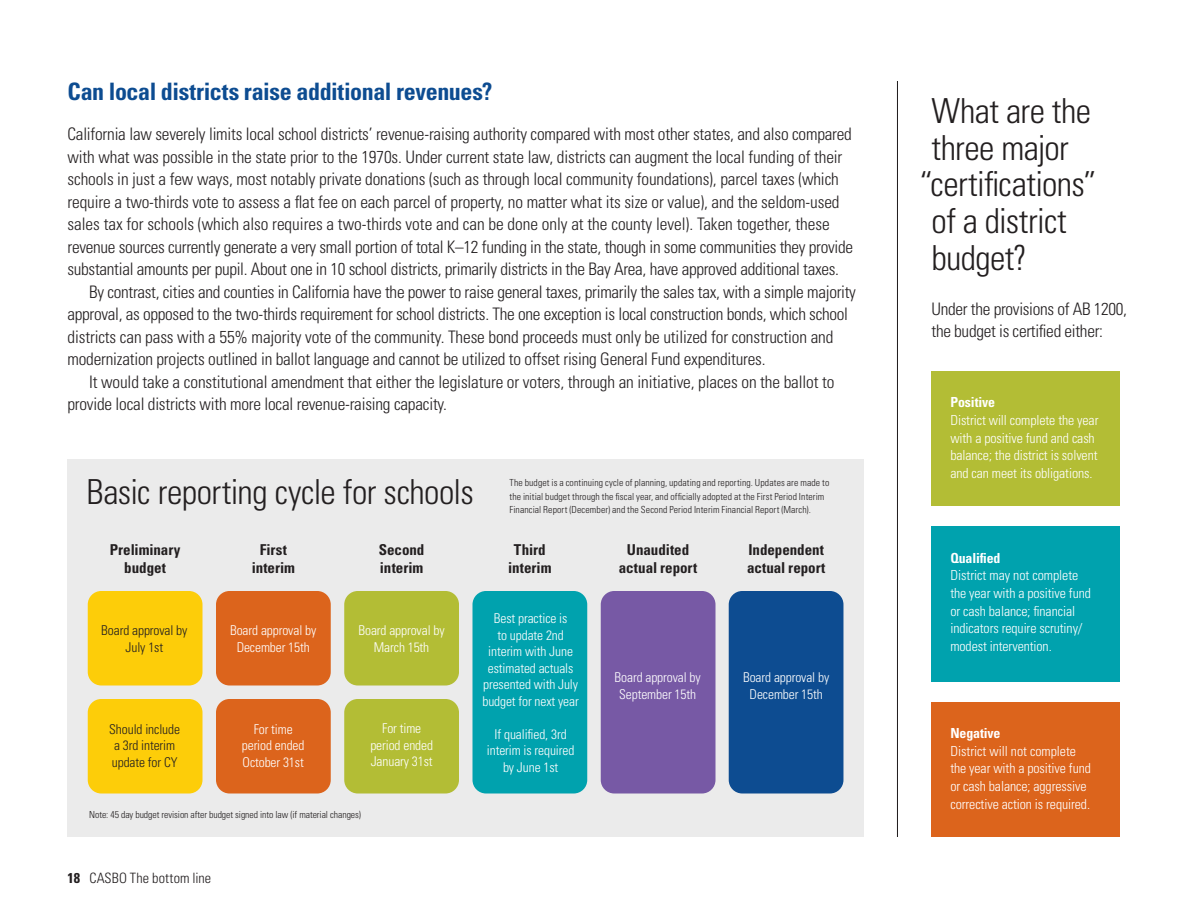
<style>
.page{position:relative;width:1188px;height:918px;background:#fff}
.page>*{position:absolute;margin:0;border:0;box-sizing:border-box;transform-origin:0 0}
.Subhead_Bold_SS{font:300 condensed 34.5px/36.8px "Univers";letter-spacing:-.015em;color:#231f20;text-align:center}
.Subhead_Bold_SS-2{font:700 condensed 24px "Univers";letter-spacing:-.015em;color:#0d4c91}
.Body_Light_SS_Text{font:300 condensed 17.25px/22.5px "Univers";letter-spacing:-.005em;color:#231f20}
.Body_Light_SS_Text_I{font:300 condensed 17.25px/22.5px "Univers";letter-spacing:-.01em;color:#231f20}
.Body_Light_SS_Text-2{font:700 condensed 15px "Univers";letter-spacing:-.005em;color:#231f20}
.t1{font:300 condensed 14.25px "Univers";letter-spacing:.005em;color:#231f20}
.Body_Light_SS_Text-3{font:300 condensed 13.8px/17.5px "Univers";letter-spacing:-.005em;color:#fff}
.Body_Light_SS_Text-4{font:700 condensed 13.8px "Univers";letter-spacing:-.005em;color:#fff}
.Body_Light_SS_Text-5{font:300 condensed 13.5px/16.5px "Univers";letter-spacing:-.005em;color:#fff;text-align:center}
.Body_Light_SS_Text-6{font:300 condensed 13.5px/16.5px "Univers";letter-spacing:-.005em;color:#231f20;text-align:center}
.Subhead_Bold_SS-3{font:300 condensed 9.75px/13.5px "Univers";letter-spacing:.01em;color:#231f20}
.Body_Light_SS_Text-7{font:300 condensed 9.75px "Univers";letter-spacing:-.005em;color:#231f20}
.s1{font-weight:700}
</style>
<div class="page">
<div style="left:932px;top:526px;width:188px;height:156px;background:#00a2ae"></div>
<div style="left:932px;top:371px;width:188px;height:135px;background:#b3bd35"></div>
<hr style="left:897px;top:81px;width:1px;height:756px;background:#231f20">
<div style="left:932px;top:702px;width:188px;height:135px;background:#dc641c"></div>
<div style="left:68px;top:459px;width:796px;height:378px;background:#ebebeb"></div>
<div style="left:88px;top:591px;width:114px;height:95px;background:#fdcd09;border-radius:14px"></div>
<div style="left:216px;top:591px;width:115px;height:95px;background:#dc641c;border-radius:14px"></div>
<div style="left:729px;top:591px;width:114px;height:203px;background:#0d4c91;border-radius:14px"></div>
<div style="left:601px;top:591px;width:115px;height:203px;background:#7759a5;border-radius:14px"></div>
<div style="left:472px;top:591px;width:115px;height:203px;background:#00a2ae;border-radius:14px"></div>
<div style="left:344px;top:591px;width:115px;height:95px;background:#b3bd35;border-radius:14px"></div>
<div style="left:88px;top:699px;width:114px;height:95px;background:#fdcd09;border-radius:14px"></div>
<div style="left:216px;top:699px;width:115px;height:95px;background:#dc641c;border-radius:14px"></div>
<div style="left:344px;top:699px;width:115px;height:95px;background:#b3bd35;border-radius:14px"></div>
<p class="Subhead_Bold_SS-2" style="left:68px;top:76px;width:427px">Can local districts raise additional revenues?</p>
<p class="Body_Light_SS_Text" style="left:68px;top:123px;width:786px">California law severely limits local school districts’ revenue-raising authority compared with most other states, and also compared with what was possible in the state prior to the 1970s. Under current state law, districts can augment the local funding of their schools in just a few ways, most notably private donations (such as through local community foundations), parcel taxes (which</p>
<p class="Body_Light_SS_Text" style="left:68px;top:190px;width:774px">require a two-thirds vote to assess a flat fee on each parcel of property, no matter what its size or value), and the seldom-used sales tax for schools (which also requires a two-thirds vote and can be done only at the county level). Taken together, these</p>
<p class="Body_Light_SS_Text" style="left:68px;top:235px;width:787px">revenue sources currently generate a very small portion of total K–12 funding in the state, though in some communities they provide substantial amounts per pupil. About one in 10 school districts, primarily districts in the Bay Area, have approved additional taxes.</p>
<p class="Body_Light_SS_Text_I" style="left:68px;top:280px;width:790px;text-indent:22px">By contrast, cities and counties in California have the power to raise general taxes, primarily the sales tax, with a simple majority approval, as opposed to the two-thirds requirement for school districts. The one exception is local construction bonds, which school districts can pass with a 55% majority vote of the community. These bond proceeds must only be utilized for construction and</p>
<p class="Body_Light_SS_Text_I" style="left:68px;top:347px;width:700px">modernization projects outlined in ballot language and cannot be utilized to offset rising General Fund expenditures.</p>
<p class="Body_Light_SS_Text_I" style="left:68px;top:370px;width:768px;text-indent:22px">It would take a constitutional amendment that either the legislature or voters, through an initiative, places on the ballot to provide local districts with more local revenue-raising capacity.</p>
<p class="Subhead_Bold_SS" style="left:86px;top:473px;width:389px">Basic reporting cycle for schools</p>
<p class="Body_Light_SS_Text-2" style="left:110px;top:541px;width:72px">Preliminary</p>
<p class="Body_Light_SS_Text-2" style="left:124px;top:559px;width:43px">budget</p>
<p class="Body_Light_SS_Text-2" style="left:379px;top:541px;width:47px">Second</p>
<p class="Body_Light_SS_Text-2" style="left:380px;top:559px;width:45px">interim</p>
<p class="Body_Light_SS_Text-2" style="left:260px;top:541px;width:29px">First</p>
<p class="Body_Light_SS_Text-2" style="left:252px;top:559px;width:45px">interim</p>
<p class="Subhead_Bold_SS-3" style="left:510px;top:476px;width:321px">The budget is a continuing cycle of planning, updating and reporting. Updates are made to the initial budget through the fiscal year, and officially adopted at the First Period Interim<br>Financial Report (December) and the Second Period Interim Financial Report (March).</p>
<p class="Body_Light_SS_Text-2" style="left:514px;top:541px;width:33px">Third</p>
<p class="Body_Light_SS_Text-2" style="left:508px;top:559px;width:45px">interim</p>
<p class="Body_Light_SS_Text-2" style="left:627px;top:541px;width:64px">Unaudited</p>
<p class="Body_Light_SS_Text-2" style="left:619px;top:559px;width:80px">actual report</p>
<p class="Body_Light_SS_Text-2" style="left:748px;top:541px;width:77px">Independent</p>
<p class="Body_Light_SS_Text-2" style="left:747px;top:559px;width:80px">actual report</p>
<p class="Body_Light_SS_Text-6" style="left:101px;top:622px;width:88px">Board approval by<br>July 1st</p>
<p class="Body_Light_SS_Text-5" style="left:230px;top:622px;width:88px">Board approval by<br>December 15th</p>
<p class="Body_Light_SS_Text-5" style="left:358px;top:622px;width:88px">Board approval by<br>March 15th</p>
<p class="Body_Light_SS_Text-6" style="left:109px;top:720px;width:72px;text-align:left">Should include a 3rd interim update for CY</p>
<p class="Body_Light_SS_Text-5" style="left:254px;top:720px;width:41px">For time</p>
<p class="Body_Light_SS_Text-5" style="left:242px;top:737px;width:64px">period ended</p>
<p class="Body_Light_SS_Text-5" style="left:243px;top:753px;width:63px">October 31st</p>
<p class="Body_Light_SS_Text-5" style="left:382px;top:720px;width:41px">For time</p>
<p class="Body_Light_SS_Text-5" style="left:370px;top:737px;width:64px">period ended</p>
<p class="Body_Light_SS_Text-5" style="left:371px;top:753px;width:63px">January 31st</p>
<p class="Body_Light_SS_Text-5" style="left:482px;top:610px;width:98px">Best practice is<br>to update 2nd interim with June estimated actuals presented with July budget for next year</p>
<p class="Body_Light_SS_Text-5" style="left:487px;top:725px;width:89px">If qualified, 3rd interim is required by June 1st</p>
<p class="Body_Light_SS_Text-5" style="left:615px;top:669px;width:88px">Board approval by</p>
<p class="Body_Light_SS_Text-5" style="left:619px;top:686px;width:78px">September 15th</p>
<p class="Body_Light_SS_Text-5" style="left:743px;top:669px;width:88px">Board approval by</p>
<p class="Body_Light_SS_Text-5" style="left:750px;top:686px;width:75px">December 15th</p>
<p class="Body_Light_SS_Text-7" style="left:89px;top:809px;width:273px">Note: 45 day budget revision after budget signed into law (if material changes)</p>
<p class="t1" style="left:68px;top:870px;width:145px"><span class="s1">18</span> CASBO The bottom line</p>
<p class="Subhead_Bold_SS" style="left:932px;top:92px;width:161px">What are the</p>
<p class="Subhead_Bold_SS" style="left:920px;top:129px;width:179px">three major “certifications”</p>
<p class="Subhead_Bold_SS" style="left:932px;top:202px;width:137px">of a district</p>
<p class="Subhead_Bold_SS" style="left:932px;top:239px;width:97px">budget?</p>
<p class="Body_Light_SS_Text" style="left:932px;top:297px;width:197px">Under the provisions of AB 1200,</p>
<p class="Body_Light_SS_Text" style="left:932px;top:320px;width:173px">the budget is certified either:</p>
<p class="Body_Light_SS_Text-4" style="left:950px;top:394px;width:46px">Positive</p>
<p class="Body_Light_SS_Text-3" style="left:950px;top:411px;width:150px">District will complete the year with a positive fund and cash balance; the district is solvent and can meet its obligations.</p>
<p class="Body_Light_SS_Text-4" style="left:950px;top:549px;width:52px">Qualified</p>
<p class="Body_Light_SS_Text-3" style="left:950px;top:567px;width:130px">District may not complete</p>
<p class="Body_Light_SS_Text-3" style="left:950px;top:584px;width:142px">the year with a positive fund or cash balance; financial indicators require scrutiny/ modest intervention.</p>
<p class="Body_Light_SS_Text-4" style="left:950px;top:725px;width:52px">Negative</p>
<p class="Body_Light_SS_Text-3" style="left:950px;top:742px;width:127px">District will not complete</p>
<p class="Body_Light_SS_Text-3" style="left:950px;top:760px;width:142px">the year with a positive fund or cash balance; aggressive corrective action is required.</p>
</div>
